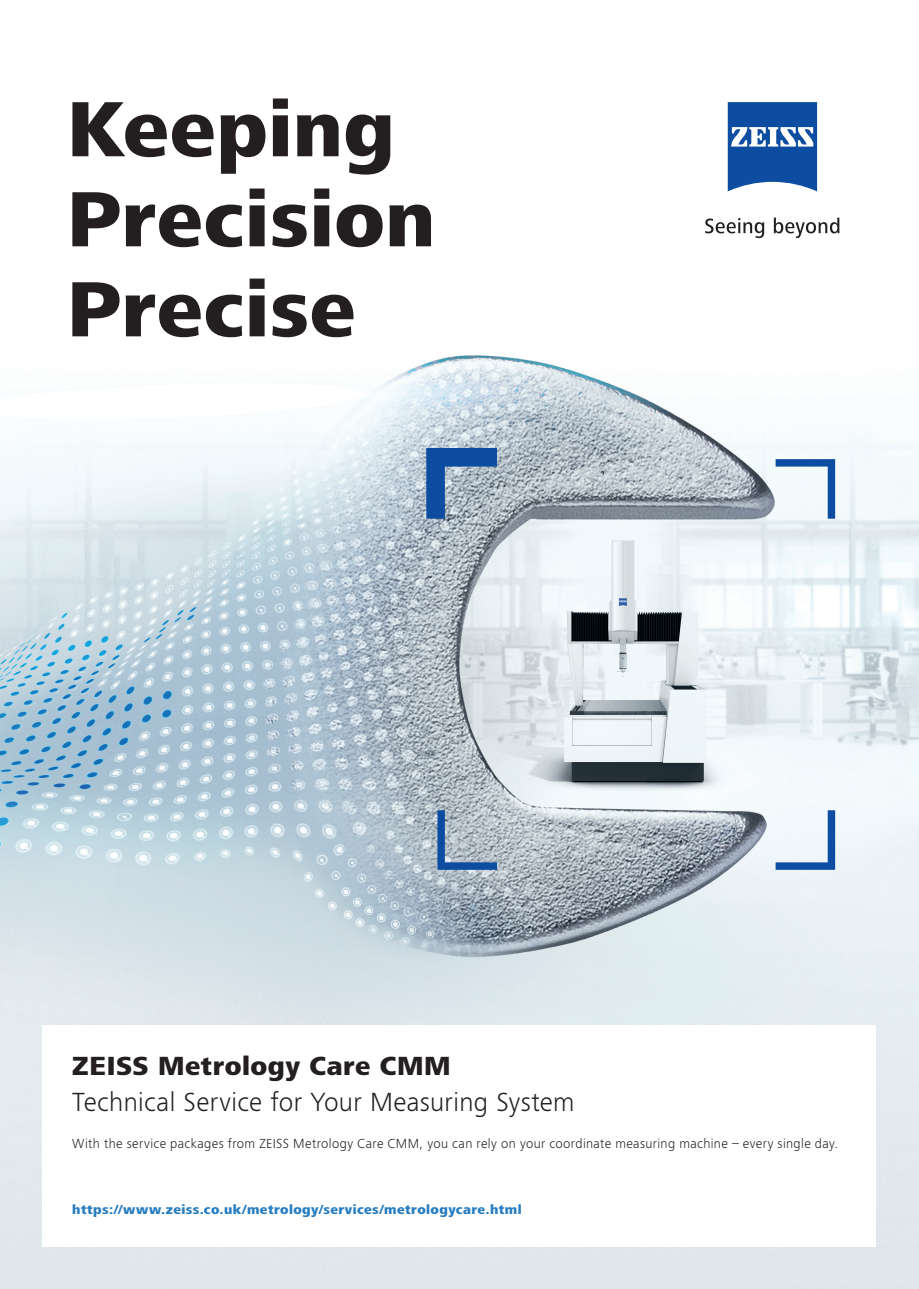
<style>
.page{position:relative;width:919px;height:1289px;background:#fff}
.page>*{position:absolute;margin:0;border:0;box-sizing:border-box;transform-origin:0 0}
.t1{font:800 81px/90px "ZEISS Frutiger Next W1 G";letter-spacing:.01em;color:#231f20}
.t2{font:300 27px "ZEISS Frutiger Next W1 G";letter-spacing:.015em;color:#231f20}
.t3{font:800 27px "ZEISS Frutiger Next W1 G";letter-spacing:.02em;color:#231f20}
.t4{font:300 13.5px "ZEISS Frutiger Next W1 G";letter-spacing:.03em;color:#231f20}
.t5{font:800 13.5px "ZEISS Frutiger Next W1 G";letter-spacing:.03em;color:#277dc1}
</style>
<div class="page">
<img style="left:0;top:124px;width:918px;height:1164px">
<svg style="left:426px;top:448px;width:71px;height:70px;background:#6285b1"></svg>
<svg style="left:437px;top:810px;width:60px;height:59px;background:#8da4bc"></svg>
<svg style="left:775px;top:459px;width:60px;height:59px"></svg>
<svg style="left:775px;top:810px;width:60px;height:59px"></svg>
<svg style="left:727px;top:102px;width:90px;height:89px;background:#3e71b4"></svg>
<svg style="left:705px;top:218px;width:59px;height:20px"></svg>
<svg style="left:773px;top:217px;width:66px;height:21px"></svg>
<div style="left:43px;top:1025px;width:833px;height:221px;background:#fff"></div>
<h1 class="t1" style="left:67px;top:81px;width:370px">Keeping<br>Precision<br>Precise</h1>
<h2 class="t3" style="left:72px;top:1046px;width:380px">ZEISS Metrology Care CMM</h2>
<h2 class="t2" style="left:72px;top:1082px;width:504px">Technical Service for Your Measuring System</h2>
<p class="t4" style="left:72px;top:1134px;width:767px">With the service packages from ZEISS Metrology Care CMM, you can rely on your coordinate measuring machine – every single day.</p>
<p class="t5" style="left:72px;top:1199px;width:451px">https://www.zeiss.co.uk/metrology/services/metrologycare.html</p>
</div>
